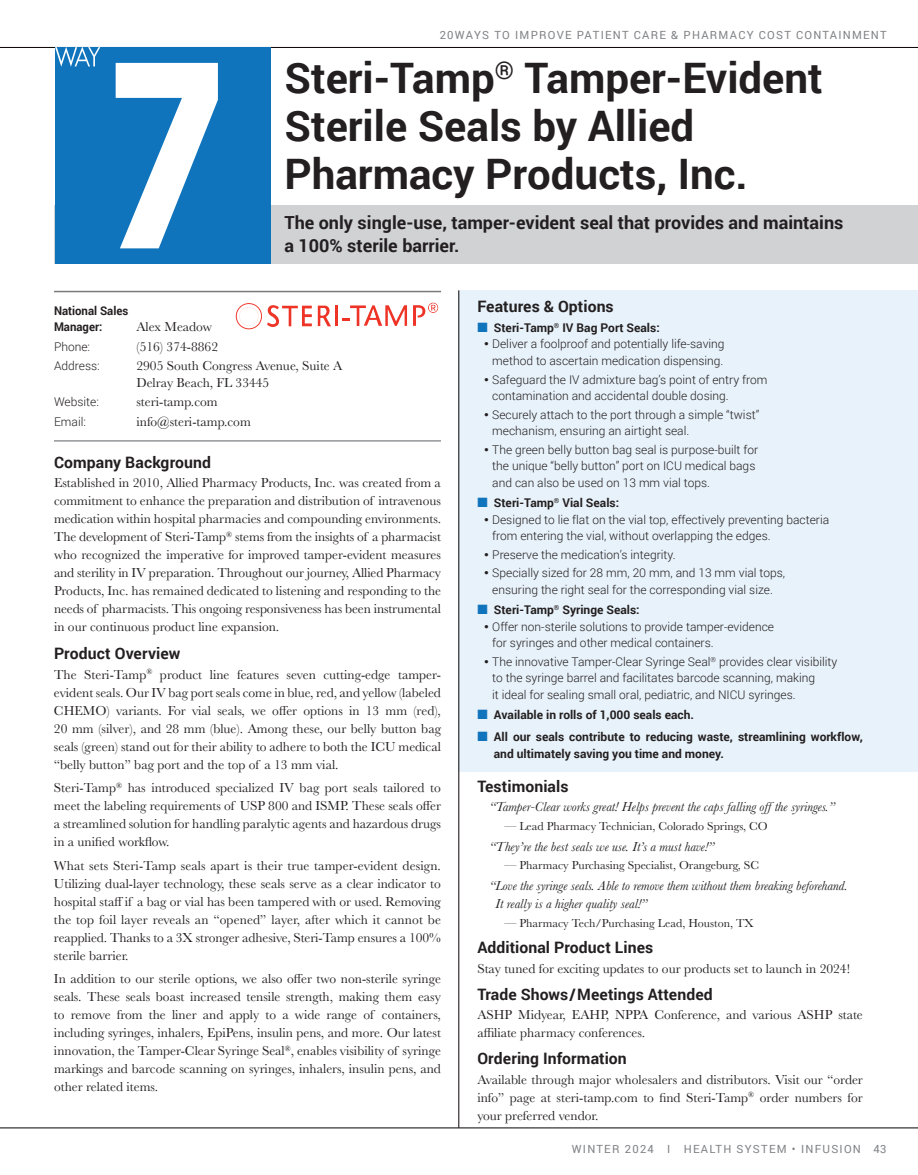
<style>
.page{position:relative;width:918px;height:1175px;background:#fff}
.page>*{position:absolute;margin:0;border:0;box-sizing:border-box;transform-origin:0 0}
.t1{font:700 42px/48px "Roboto";color:#231f20}
.t2{font:700 18px/22.5px "Roboto";color:#231f20}
.t3{font:700 15.75px "Roboto";letter-spacing:.005em;color:#231f20}
.t4{font:13.5px/18px "Baskerville";color:#231f20;text-align:justify}
.t5{font:italic 13.5px/18px "Baskerville";color:#231f20}
.t6{font:300 12px/16.5px "Roboto";color:#231f20}
.t7{font:700 12px/16.5px "Roboto";color:#231f20}
.t8{font:12px "Baskerville";color:#231f20}
.t9{font:700 12px/16.5px "Roboto";color:#231f20;scale:.95 1}
.t10{font:11.25px "Roboto";letter-spacing:.11em;color:#808285}
.s1{color:#1074bc}
.s2{font-family:"Baskerville";font-weight:400;font-size:13.5px}
</style>
<div class="page">
<hr style="left:0;top:1127px;width:918px;height:1px;background:#080302">
<hr style="left:0;top:47px;width:918px;height:1px;background:#080302">
<hr style="left:54px;top:291px;width:387px;height:1px;background:#7d7a7a">
<div style="left:54px;top:205px;width:864px;height:58px;background:#d1d2d4"></div>
<div style="left:459px;top:290px;width:459px;height:482px;background:#e8f2fa"></div>
<hr style="left:54px;top:440px;width:387px;height:1px;background:#939598">
<svg style="left:235px;top:302px;width:204px;height:28px"></svg>
<div style="left:55px;top:47px;width:216px;height:216px;background:#1074bc"></div>
<svg style="left:116px;top:63px;width:102px;height:185px"></svg>
<svg style="left:55px;top:47px;width:45px;height:20px"></svg>
<hr style="left:459px;top:290px;width:1px;height:837px;background:#080302">
<p class="t10" style="left:440px;top:27px;width:448px">20WAYS TO IMPROVE PATIENT CARE &amp; PHARMACY COST CONTAINMENT</p>
<h1 class="t1" style="left:284px;top:53px;width:540px">Steri-Tamp<sup>®</sup> Tamper-Evident<br>Sterile Seals by Allied<br>Pharmacy Products, Inc.</h1>
<h2 class="t2" style="left:284px;top:211px;width:561px">The only single-use, tamper-evident seal that provides and maintains a 100% sterile barrier.</h2>
<p class="t9" style="left:54px;top:301px;width:80px">National Sales<br>Manager:</p>
<p class="t4" style="left:136px;top:318px;width:77px">Alex Meadow</p>
<p class="t6" style="left:54px;top:337px;width:38px">Phone:</p>
<p class="t4" style="left:137px;top:337px;width:83px">(516) 374-8862</p>
<p class="t6" style="left:54px;top:357px;width:47px">Address:</p>
<p class="t4" style="left:136px;top:357px;width:207px;line-height:16.5px">2905 South Congress Avenue, Suite A<br>Delray Beach, FL 33445</p>
<p class="t6" style="left:54px;top:393px;width:46px">Website:</p>
<p class="t4" style="left:137px;top:393px;width:83px">steri-tamp.com</p>
<p class="t6" style="left:54px;top:412px;width:33px">Email:</p>
<p class="t4" style="left:136px;top:412px;width:116px">info@steri-tamp.com</p>
<p class="t3" style="left:54px;top:451px;width:159px">Company Background</p>
<p class="t4" style="left:54px;top:474px;width:389px">Established in 2010, Allied Pharmacy Products, Inc. was created from a commitment to enhance the preparation and distribution of intravenous medication within hospital pharmacies and compounding environments.<br>The development of Steri-Tamp<sup>®</sup> stems from the insights of a pharmacist who recognized the imperative for improved tamper-evident measures and sterility in IV preparation. Throughout our journey, Allied Pharmacy Products, Inc. has remained dedicated to listening and responding to the needs of pharmacists. This ongoing responsiveness has been instrumental in our continuous product line expansion.</p>
<p class="t3" style="left:54px;top:642px;width:128px">Product Overview</p>
<p class="t4" style="left:54px;top:665px;width:389px">The Steri-Tamp<sup>®</sup> product line features seven cutting-edge tamper&shy;evident seals. Our IV bag port seals come in blue, red, and yellow (labeled CHEMO) variants. For vial seals, we offer options in 13 mm (red), 20 mm (silver), and 28 mm (blue). Among these, our belly button bag seals (green) stand out for their ability to adhere to both the ICU medical “belly button” bag port and the top of a 13 mm vial.</p>
<p class="t4" style="left:54px;top:779px;width:389px">Steri-Tamp<sup>®</sup> has introduced specialized IV bag port seals tailored to meet the labeling requirements of USP 800 and ISMP. These seals offer a streamlined solution for handling paralytic agents and hazardous drugs in a unified workflow.</p>
<p class="t4" style="left:54px;top:856px;width:389px">What sets Steri-Tamp seals apart is their true tamper-evident design.<br>Utilizing dual-layer technology, these seals serve as a clear indicator to hospital staff if a bag or vial has been tampered with or used. Removing the top foil layer reveals an “opened” layer, after which it cannot be reapplied. Thanks to a 3X stronger adhesive, Steri-Tamp ensures a 100% sterile barrier.</p>
<p class="t4" style="left:54px;top:970px;width:389px">In addition to our sterile options, we also offer two non-sterile syringe seals. These seals boast increased tensile strength, making them easy to remove from the liner and apply to a wide range of containers, including syringes, inhalers, EpiPens, insulin pens, and more. Our latest innovation, the Tamper-Clear Syringe Seal<sup>®</sup>, enables visibility of syringe markings and barcode scanning on syringes, inhalers, insulin pens, and other related items.</p>
<p class="t3" style="left:477px;top:296px;width:138px">Features &amp; Options</p>
<p class="t7" style="left:477px;top:319px;width:184px"><span class="s1">■</span> Steri-Tamp<sup>®</sup> IV Bag Port Seals:</p>
<p class="t6" style="left:484px;top:335px;width:242px;text-align:center"><span class="s2">•</span> Deliver a foolproof and potentially life-saving method to ascertain medication dispensing.</p>
<p class="t6" style="left:492px;top:370px;width:277px;text-indent:-8px"><span class="s2">•</span> Safeguard the IV admixture bag’s point of entry from contamination and accidental double dosing.</p>
<p class="t6" style="left:492px;top:406px;width:269px;text-indent:-8px"><span class="s2">•</span> Securely attach to the port through a simple “twist” mechanism, ensuring an airtight seal.</p>
<p class="t6" style="left:492px;top:441px;width:267px;text-indent:-8px"><span class="s2">•</span> The green belly button bag seal is purpose-built for the unique “belly button” port on ICU medical bags and can also be used on 13 mm vial tops.</p>
<p class="t7" style="left:477px;top:494px;width:143px"><span class="s1">■</span> Steri-Tamp<sup>®</sup> Vial Seals:</p>
<p class="t6" style="left:492px;top:510px;width:338px;text-indent:-8px"><span class="s2">•</span> Designed to lie flat on the vial top, effectively preventing bacteria from entering the vial, without overlapping the edges.</p>
<p class="t6" style="left:484px;top:546px;width:193px"><span class="s2">•</span> Preserve the medication’s integrity.</p>
<p class="t6" style="left:484px;top:564px;width:303px;text-align:center"><span class="s2">•</span> Specially sized for 28 mm, 20 mm, and 13 mm vial tops, ensuring the right seal for the corresponding vial size.</p>
<p class="t7" style="left:477px;top:601px;width:164px"><span class="s1">■</span> Steri-Tamp<sup>®</sup> Syringe Seals:</p>
<p class="t6" style="left:492px;top:617px;width:283px;text-indent:-8px"><span class="s2">•</span> Offer non-sterile solutions to provide tamper-evidence for syringes and other medical containers.</p>
<p class="t6" style="left:492px;top:653px;width:347px;text-indent:-8px"><span class="s2">•</span> The innovative Tamper-Clear Syringe Seal<sup>®</sup> provides clear visibility to the syringe barrel and facilitates barcode scanning, making<br>it ideal for sealing small oral, pediatric, and NICU syringes.</p>
<p class="t7" style="left:477px;top:706px;width:218px"><span class="s1">■</span> Available in rolls of 1,000 seals each.</p>
<p class="t7" style="left:494px;top:728px;width:371px;text-indent:-17px"><span class="s1">■</span> All our seals contribute to reducing waste, streamlining workflow, and ultimately saving you time and money.</p>
<p class="t3" style="left:477px;top:775px;width:93px">Testimonials</p>
<p class="t5" style="left:489px;top:798px;width:347px">“Tamper-Clear works great! Helps prevent the caps falling offthe syringes.”</p>
<p class="t8" style="left:504px;top:818px;width:265px">— Lead Pharmacy Technician, Colorado Springs, CO</p>
<p class="t5" style="left:489px;top:837px;width:227px">“They’re the best seals we use. It’s a must have!”</p>
<p class="t8" style="left:504px;top:857px;width:256px">— Pharmacy Purchasing Specialist, Orangeburg, SC</p>
<p class="t5" style="left:496px;top:877px;width:354px;text-indent:-6px">“Love the syringe seals. Able to remove them without them breaking beforehand.<br>It really is a higher quality seal!”</p>
<p class="t8" style="left:504px;top:915px;width:251px">–– Pharmacy Tech/Purchasing Lead, Houston, TX</p>
<p class="t3" style="left:477px;top:936px;width:177px">Additional Product Lines</p>
<p class="t4" style="left:477px;top:959px;width:374px">Stay tuned for exciting updates to our products set to launch in 2024!</p>
<p class="t3" style="left:477px;top:983px;width:237px">Trade Shows/Meetings Attended</p>
<p class="t4" style="left:477px;top:1006px;width:387px">ASHP Midyear, EAHP, NPPA Conference, and various ASHP state affiliate pharmacy conferences.</p>
<p class="t3" style="left:477px;top:1047px;width:151px">Ordering Information</p>
<p class="t4" style="left:477px;top:1070px;width:387px">Available through major wholesalers and distributors. Visit our “order info” page at steri-tamp.com to find Steri-Tamp<sup>®</sup> order numbers for your preferred vendor.</p>
<p class="t10" style="left:572px;top:1141px;width:291px">WINTER 2024 I HEALTH SYSTEM • INFUSION</p>
<p class="t10" style="left:873px;top:1141px;width:15px">43</p>
</div>
